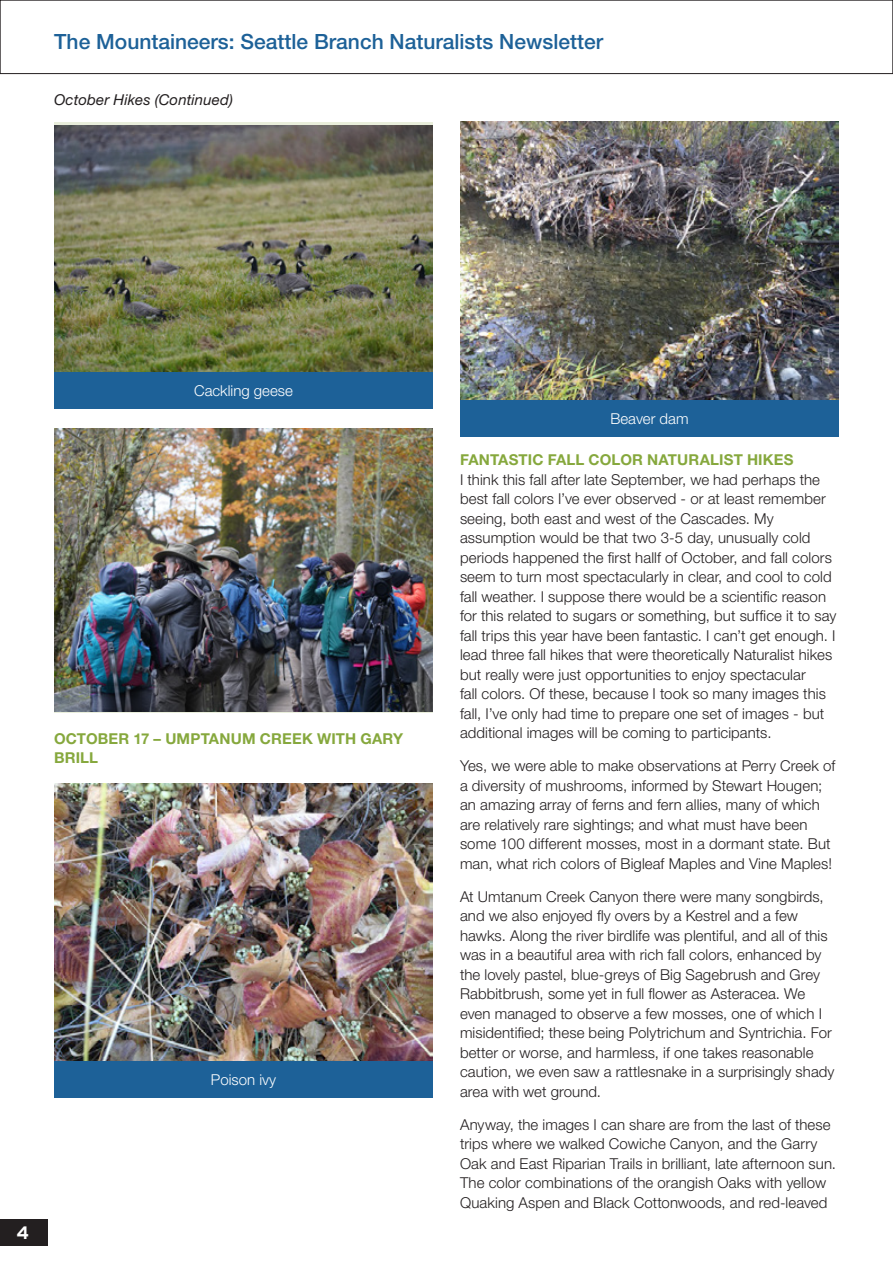
<style>
.page{position:relative;width:893px;height:1263px;background:#fff}
.page>*{position:absolute;margin:0;border:0;box-sizing:border-box;transform-origin:0 0}
.t1{font:500 21px "Helvetica Neue LT Std";color:#1d6198}
.t2{font:700 18px "Interstate";color:#fff}
.Body{font:300 15px/19.5px "Helvetica Neue LT Std";letter-spacing:.005em;color:#231f20}
.Head_3{font:700 15px/19.5px "Helvetica Neue LT Std";letter-spacing:.01em;color:#86a83d}
.White_Caption{font:300 15px "Helvetica Neue LT Std";color:#fff}
.Body-2{font:italic 15px "Helvetica Neue LT Std";letter-spacing:.01em;color:#231f20}
</style>
<div class="page">
<div style="left:0;top:0;width:893px;height:74px;background:#fff;border:1px solid #231f20"></div>
<div style="left:0;top:1219px;width:47px;height:26px;background:#231f20"></div>
<img style="left:54px;top:429px;width:379px;height:283px">
<img style="left:54px;top:783px;width:379px;height:279px">
<img style="left:460px;top:122px;width:379px;height:278px">
<div style="left:54px;top:1062px;width:379px;height:36px;background:#1d6198"></div>
<div style="left:460px;top:400px;width:379px;height:36px;background:#1d6198"></div>
<img style="left:54px;top:125px;width:379px;height:247px">
<div style="left:54px;top:372px;width:379px;height:36px;background:#1d6198"></div>
<h1 class="t1" style="left:54px;top:29px;width:550px">The Mountaineers: Seattle Branch Naturalists Newsletter</h1>
<p class="Body-2" style="left:54px;top:91px;width:180px">October Hikes (Continued)</p>
<p class="White_Caption" style="left:194px;top:381px;width:100px">Cackling geese</p>
<p class="Head_3" style="left:54px;top:728px;width:351px">OCTOBER 17 – UMPTANUM CREEK WITH GARY<br>BRILL</p>
<p class="t2" style="left:16px;top:1222px;width:14px">4</p>
<p class="White_Caption" style="left:211px;top:1071px;width:67px">Poison ivy</p>
<p class="White_Caption" style="left:610px;top:409px;width:80px">Beaver dam</p>
<p class="Head_3" style="left:460px;top:450px;width:335px">FANTASTIC FALL COLOR NATURALIST HIKES</p>
<p class="Body" style="left:460px;top:469px;width:378px">I think this fall after late September, we had perhaps the best fall colors I’ve ever observed - or at least remember seeing, both east and west of the Cascades. My assumption would be that two 3-5 day, unusually cold periods happened the first hallf of October, and fall colors seem to turn most spectacularly in clear, and cool to cold fall weather. I suppose there would be a scientific reason for this related to sugars or something, but suffice it to say fall trips this year have been fantastic. I can’t get enough. I lead three fall hikes that were theoretically Naturalist hikes but really were just opportunities to enjoy spectacular<br>fall colors. Of these, because I took so many images this fall, I’ve only had time to prepare one set of images - but additional images will be coming to participants.</p>
<p class="Body" style="left:460px;top:756px;width:377px">Yes, we were able to make observations at Perry Creek of a diversity of mushrooms, informed by Stewart Hougen; an amazing array of ferns and fern allies, many of which are relatively rare sightings; and what must have been some 100 different mosses, most in a dormant state. But man, what rich colors of Bigleaf Maples and Vine Maples!</p>
<p class="Body" style="left:460px;top:886px;width:376px">At Umtanum Creek Canyon there were many songbirds, and we also enjoyed fly overs by a Kestrel and a few hawks. Along the river birdlife was plentiful, and all of this was in a beautiful area with rich fall colors, enhanced by the lovely pastel, blue-greys of Big Sagebrush and Grey Rabbitbrush, some yet in full flower as Asteracea. We even managed to observe a few mosses, one of which I misidentified; these being Polytrichum and Syntrichia. For better or worse, and harmless, if one takes reasonable caution, we even saw a rattlesnake in a surprisingly shady area with wet ground.</p>
<p class="Body" style="left:460px;top:1114px;width:378px">Anyway, the images I can share are from the last of these trips where we walked Cowiche Canyon, and the Garry Oak and East Riparian Trails in brilliant, late afternoon sun.<br>The color combinations of the orangish Oaks with yellow Quaking Aspen and Black Cottonwoods, and red-leaved</p>
</div>
